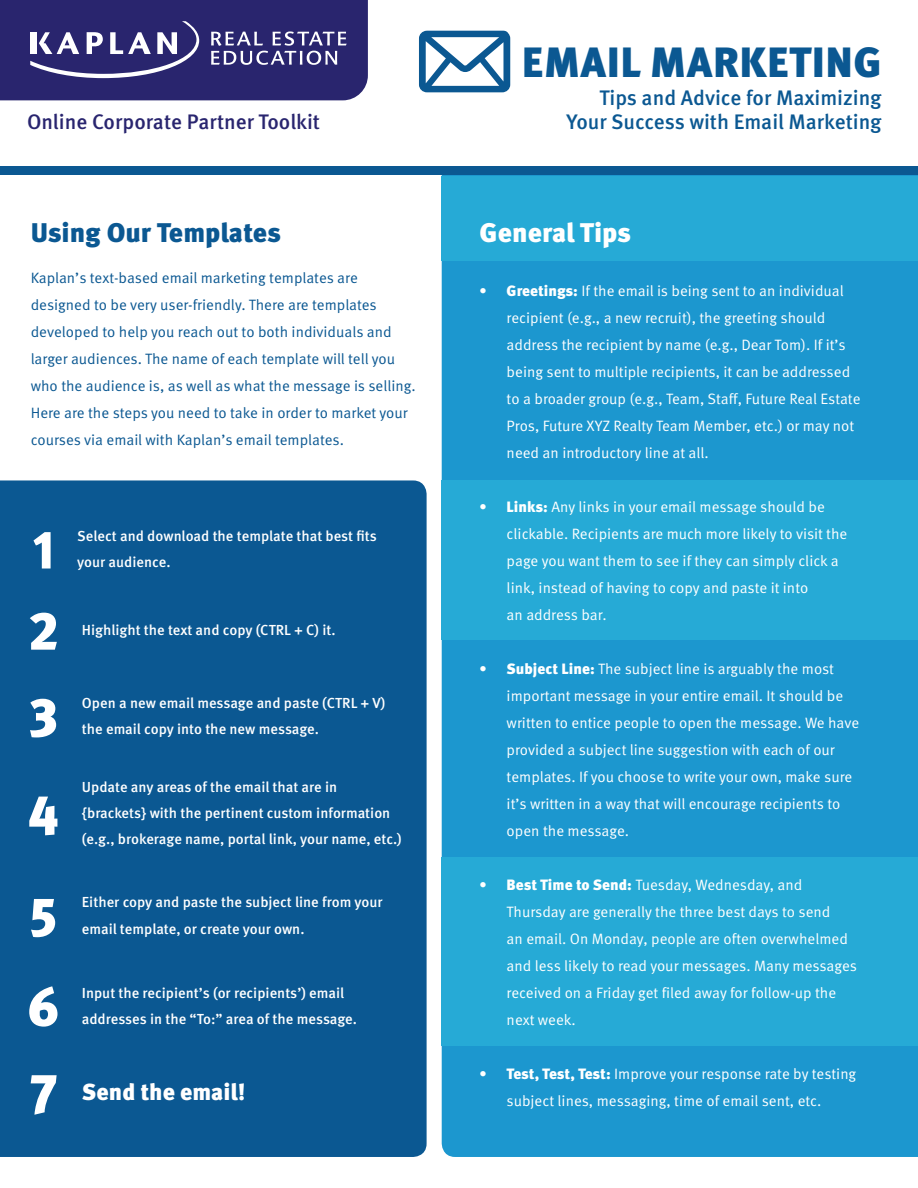
<style>
.page{position:relative;width:918px;height:1188px;background:#fff}
.page>*{position:absolute;margin:0;border:0;box-sizing:border-box;transform-origin:0 0}
.t1{font:900 53.85px "Meta Pro";color:#fff}
.t2{font:900 42.3px "Meta Pro";letter-spacing:.01em;color:#0b5892}
.t3{font:900 27px "Meta Pro";letter-spacing:-.005em;color:#0b5892}
.t4{font:900 27px "Meta Pro";color:#fff}
.t5{font:900 23.25px "Meta Pro";color:#fff}
.t6{font:500 21px "Meta Pro";color:#0b5892}
.t7{font:500 21px "Meta Pro";color:#29256f}
.t8{font:15px/27px "Meta Pro";color:#fff}
.t9{font:15px/27px "Meta Pro";color:#0b5892}
.t10{font:500 14.55px/26.2px "Meta Pro";color:#fff}
.s1{font-weight:900}
</style>
<div class="page">
<div style="left:442px;top:175px;width:476px;height:982px;background:#1c97cf"></div>
<div style="left:0;top:480px;width:427px;height:677px;background:#0b5892"></div>
<div style="left:0;top:166px;width:918px;height:9px;background:#0b5892"></div>
<svg style="left:419px;top:31px;width:91px;height:61px"></svg>
<svg style="left:0;top:0;width:368px;height:100px"></svg>
<div style="left:442px;top:480px;width:476px;height:160px;background:#26aad6"></div>
<div style="left:442px;top:858px;width:476px;height:188px;background:#26aad6"></div>
<div style="left:442px;top:177px;width:476px;height:84px;background:#26aad6"></div>
<h2 class="t2" style="left:522px;top:36px;width:361px">EMAIL MARKETING</h2>
<h3 class="t6" style="left:599px;top:85px;width:284px">Tips and Advice for Maximizing</h3>
<h3 class="t7" style="left:27px;top:109px;width:295px">Online Corporate Partner Toolkit</h3>
<h3 class="t6" style="left:567px;top:109px;width:317px">Your Success with Email Marketing</h3>
<h3 class="t3" style="left:31px;top:216px;width:252px">Using Our Templates</h3>
<p class="t9" style="left:31px;top:264px;width:386px">Kaplan’s text-based email marketing templates are designed to be very user-friendly. There are templates developed to help you reach out to both individuals and larger audiences. The name of each template will tell you who the audience is, as well as what the message is selling.<br>Here are the steps you need to take in order to market your courses via email with Kaplan’s email templates.</p>
<h1 class="t1" style="left:32px;top:516px;width:24px">1</h1>
<p class="t10" style="left:77px;top:523px;width:301px">Select and download the template that best fits</p>
<p class="t10" style="left:77px;top:549px;width:95px">your audience.</p>
<h1 class="t1" style="left:28px;top:597px;width:32px">2</h1>
<p class="t10" style="left:82px;top:617px;width:255px">Highlight the text and copy (CTRL + C) it.</p>
<h1 class="t1" style="left:29px;top:683px;width:31px">3</h1>
<p class="t10" style="left:82px;top:690px;width:305px">Open a new email message and paste (CTRL + V) the email copy into the new message.</p>
<h1 class="t1" style="left:28px;top:780px;width:32px">4</h1>
<p class="t10" style="left:82px;top:774px;width:321px">Update any areas of the email that are in {brackets} with the pertinent custom information (e.g., brokerage name, portal link, your name, etc.)</p>
<h1 class="t1" style="left:30px;top:883px;width:29px">5</h1>
<p class="t10" style="left:82px;top:890px;width:302px">Either copy and paste the subject line from your email template, or create your own.</p>
<h1 class="t1" style="left:27px;top:973px;width:34px">6</h1>
<p class="t10" style="left:82px;top:980px;width:277px">Input the recipient’s (or recipients’) email addresses in the “To:” area of the message.</p>
<h1 class="t1" style="left:29px;top:1059px;width:30px">7</h1>
<h3 class="t5" style="left:82px;top:1077px;width:165px">Send the email!</h3>
<h3 class="t4" style="left:480px;top:216px;width:153px">General Tips</h3>
<p class="t8" style="left:507px;top:278px;width:355px;text-indent:-27px"><span class="s1">• Greetings:</span> If the email is being sent to an individual recipient (e.g., a new recruit), the greeting should address the recipient by name (e.g., Dear Tom). If it’s being sent to multiple recipients, it can be addressed to a broader group (e.g., Team, Staff, Future Real Estate Pros, Future XYZ Realty Team Member, etc.) or may not need an introductory line at all.</p>
<p class="t8" style="left:507px;top:494px;width:342px;text-indent:-27px"><span class="s1">• Links:</span> Any links in your email message should be clickable. Recipients are much more likely to visit the page you want them to see if they can simply click a link, instead of having to copy and paste it into<br>an address bar.</p>
<p class="t8" style="left:507px;top:656px;width:354px;text-indent:-27px"><span class="s1">• Subject Line:</span> The subject line is arguably the most important message in your entire email. It should be written to entice people to open the message. We have provided a subject line suggestion with each of our templates. If you choose to write your own, make sure it’s written in a way that will encourage recipients to open the message.</p>
<p class="t8" style="left:507px;top:872px;width:352px;text-indent:-27px"><span class="s1">• Best Time to Send:</span> Tuesday, Wednesday, and Thursday are generally the three best days to send<br>an email. On Monday, people are often overwhelmed and less likely to read your messages. Many messages received on a Friday get filed away for follow-up the next week.</p>
<p class="t8" style="left:480px;top:1061px;width:378px;text-align:center"><span class="s1">• Test, Test, Test:</span> Improve your response rate by testing subject lines, messaging, time of email sent, etc.</p>
</div>
